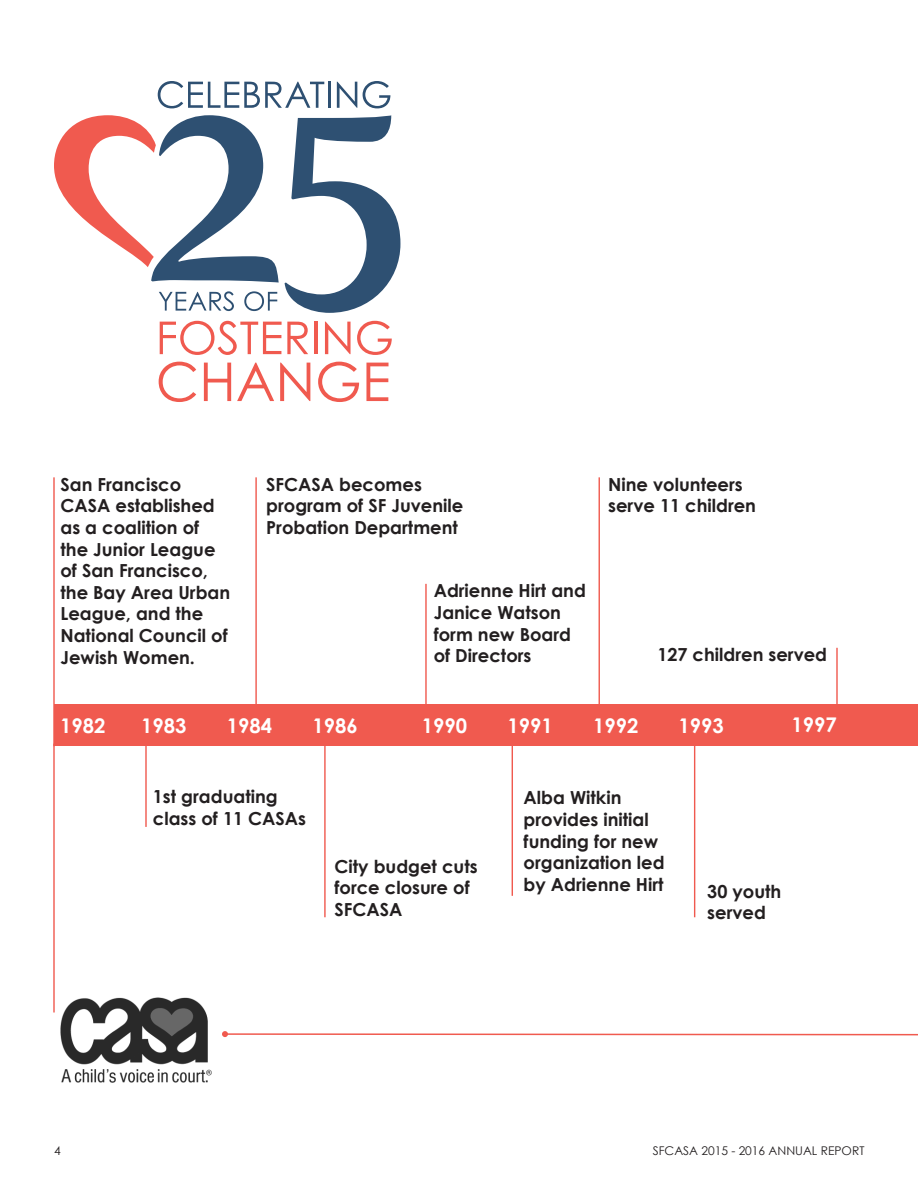
<style>
.page{position:relative;width:918px;height:1188px;background:#fff}
.page>*{position:absolute;margin:0;border:0;box-sizing:border-box;transform-origin:0 0}
.t1{font:700 20.25px "Century Gothic";color:#fff}
.t2{font:700 18px/21.6px "Century Gothic";color:#231f20}
.t3{font:12px "Century Gothic";color:#231f20}
</style>
<div class="page">
<hr style="left:53px;top:477px;width:2px;height:269px;background:#f05a4f">
<hr style="left:512px;top:739px;width:1px;height:157px;background:#f05a4f">
<hr style="left:599px;top:477px;width:1px;height:233px;background:#f05a4f">
<hr style="left:836px;top:648px;width:2px;height:60px;background:#f05a4f">
<hr style="left:145px;top:739px;width:2px;height:88px;background:#f05a4f">
<hr style="left:324px;top:743px;width:2px;height:174px;background:#f05a4f">
<hr style="left:694px;top:737px;width:1px;height:180px;background:#f05a4f">
<hr style="left:255px;top:477px;width:2px;height:245px;background:#f05a4f">
<hr style="left:425px;top:584px;width:2px;height:121px;background:#f05a4f">
<div style="left:54px;top:705px;width:864px;height:41px;background:#f05a4f"></div>
<img style="left:60px;top:997px;width:152px;height:86px">
<svg style="left:159px;top:291px;width:75px;height:20px"></svg>
<svg style="left:244px;top:291px;width:33px;height:20px"></svg>
<svg style="left:158px;top:81px;width:166px;height:27px"></svg>
<hr style="left:328px;top:82px;width:2px;height:26px;background:#2e5072">
<svg style="left:337px;top:82px;width:20px;height:26px"></svg>
<svg style="left:363px;top:81px;width:27px;height:27px"></svg>
<svg style="left:160px;top:321px;width:148px;height:34px"></svg>
<hr style="left:314px;top:322px;width:3px;height:32px;background:#f05a4f">
<svg style="left:325px;top:322px;width:26px;height:32px"></svg>
<svg style="left:357px;top:321px;width:35px;height:34px"></svg>
<svg style="left:159px;top:362px;width:37px;height:40px"></svg>
<svg style="left:204px;top:363px;width:27px;height:38px"></svg>
<svg style="left:237px;top:363px;width:37px;height:38px"></svg>
<svg style="left:280px;top:363px;width:30px;height:38px"></svg>
<svg style="left:318px;top:362px;width:41px;height:40px"></svg>
<svg style="left:366px;top:363px;width:23px;height:38px"></svg>
<svg style="left:285px;top:115px;width:115px;height:198px"></svg>
<svg style="left:54px;top:115px;width:225px;height:168px"></svg>
<svg style="left:222px;top:1031px;width:696px;height:6px"></svg>
<hr style="left:53px;top:744px;width:2px;height:268px;background:#f05a4f">
<p class="t2" style="left:60px;top:473px;width:171px">San Francisco<br>CASA established as a coalition of the Junior League of San Francisco, the Bay Area Urban<br>League, and the<br>National Council of<br>Jewish Women.</p>
<p class="t2" style="left:266px;top:473px;width:199px">SFCASA becomes program of SF Juvenile<br>Probation Department</p>
<p class="t2" style="left:434px;top:580px;width:154px">Adrienne Hirt and<br>Janice Watson form new Board of Directors</p>
<p class="t2" style="left:608px;top:473px;width:149px">Nine volunteers serve 11 children</p>
<p class="t2" style="left:657px;top:643px;width:171px">127 children served</p>
<p class="t1" style="left:60px;top:713px;width:47px">1982</p>
<p class="t1" style="left:141px;top:713px;width:47px">1983</p>
<p class="t1" style="left:227px;top:713px;width:47px">1984</p>
<p class="t1" style="left:312px;top:713px;width:47px">1986</p>
<p class="t1" style="left:422px;top:713px;width:47px">1990</p>
<p class="t1" style="left:507px;top:713px;width:47px">1991</p>
<p class="t1" style="left:593px;top:713px;width:47px">1992</p>
<p class="t1" style="left:679px;top:713px;width:47px">1993</p>
<p class="t1" style="left:791px;top:712px;width:47px">1997</p>
<p class="t2" style="left:153px;top:786px;width:155px">1st graduating class of 11 CASAs</p>
<p class="t2" style="left:334px;top:855px;width:145px">City budget cuts force closure of<br>SFCASA</p>
<p class="t2" style="left:524px;top:787px;width:143px">Alba Witkin provides initial funding for new organization led by Adrienne Hirt</p>
<p class="t2" style="left:707px;top:880px;width:76px">30 youth served</p>
<p class="t3" style="left:54px;top:1143px;width:8px">4</p>
<p class="t3" style="left:653px;top:1143px;width:213px">SFCASA 2015 - 2016 ANNUAL REPORT</p>
</div>
